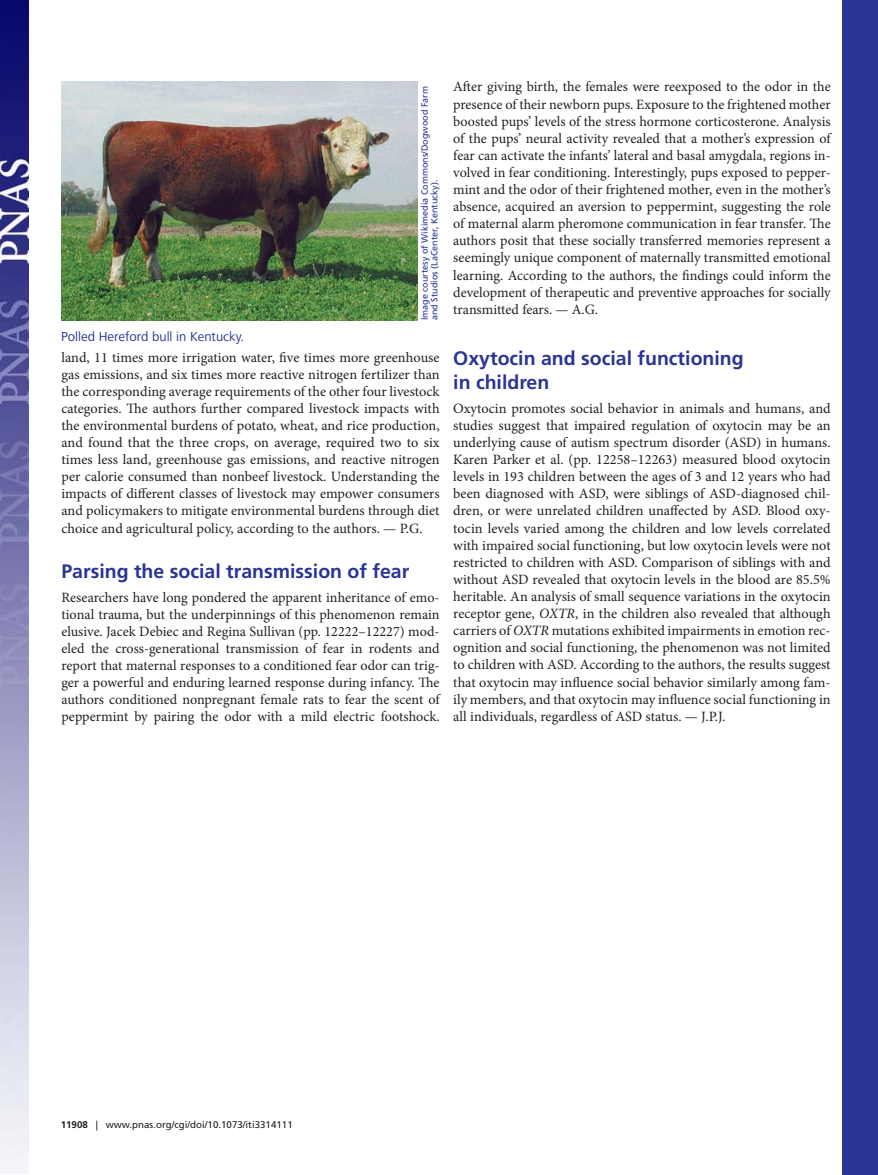
<style>
.page{position:relative;width:878px;height:1175px;background:#fff}
.page>*{position:absolute;margin:0;border:0;box-sizing:border-box;transform-origin:0 0}
.t1{font:700 19.5px/24px "Frutiger LT Std";color:#2a3594}
.t2{font:14.25px/17.1px "Minion Pro";color:#231f20;text-align:justify}
.t3{font:13.5px "Frutiger Next LTCE";color:#2a3594}
.t4{font:9.75px "Frutiger LT Std";color:#231f20}
.t5{font:9px/9.8px "Frutiger LT Std";color:#2a3594}
.s1{font-style:italic}
.s2{font-weight:700}
</style>
<div class="page">
<img style="left:0;top:0;width:28px;height:1173px">
<div style="left:841px;top:0;width:37px;height:1174px;background:#2a3594"></div>
<img style="left:61px;top:82px;width:357px;height:238px">
<p class="t3" style="left:61px;top:329px;width:184px">Polled Hereford bull in Kentucky.</p>
<p class="t5" style="left:420px;top:320px;width:236px;rotate:-90deg">Image courtesy of Wikimedia Commons/Dogwood Farm and Studios (LaCenter, Kentucky).</p>
<p class="t2" style="left:61px;top:348px;width:380px">land, 11 times more irrigation water, five times more greenhouse gas emissions, and six times more reactive nitrogen fertilizer than the corresponding average requirements of the other four livestock categories. The authors further compared livestock impacts with the environmental burdens of potato, wheat, and rice production, and found that the three crops, on average, required two to six times less land, greenhouse gas emissions, and reactive nitrogen per calorie consumed than nonbeef livestock. Understanding the impacts of different classes of livestock may empower consumers and policymakers to mitigate environmental burdens through diet choice and agricultural policy, according to the authors. — P.G.</p>
<h1 class="t1" style="left:61px;top:559px;width:349px">Parsing the social transmission of fear</h1>
<p class="t2" style="left:61px;top:588px;width:380px">Researchers have long pondered the apparent inheritance of emo&shy;tional trauma, but the underpinnings of this phenomenon remain elusive. Jacek Debiec and Regina Sullivan (pp. 12222–12227) mod&shy;eled the cross-generational transmission of fear in rodents and report that maternal responses to a conditioned fear odor can trig&shy;ger a powerful and enduring learned response during infancy. The authors conditioned nonpregnant female rats to fear the scent of peppermint by pairing the odor with a mild electric footshock.</p>
<p class="t2" style="left:453px;top:78px;width:379px">After giving birth, the females were reexposed to the odor in the presence of their newborn pups. Exposure to the frightened mother boosted pups’ levels of the stress hormone corticosterone. Analysis of the pups’ neural activity revealed that a mother’s expression of fear can activate the infants’ lateral and basal amygdala, regions in&shy;volved in fear conditioning. Interestingly, pups exposed to pepper&shy;mint and the odor of their frightened mother, even in the mother’s absence, acquired an aversion to peppermint, suggesting the role of maternal alarm pheromone communication in fear transfer. The authors posit that these socially transferred memories represent a seemingly unique component of maternally transmitted emotional learning. According to the authors, the findings could inform the development of therapeutic and preventive approaches for socially transmitted fears. — A.G.</p>
<h1 class="t1" style="left:453px;top:346px;width:292px">Oxytocin and social functioning in children</h1>
<p class="t2" style="left:453px;top:400px;width:379px">Oxytocin promotes social behavior in animals and humans, and studies suggest that impaired regulation of oxytocin may be an underlying cause of autism spectrum disorder (ASD) in humans.<br>Karen Parker et al. (pp. 12258–12263) measured blood oxytocin levels in 193 children between the ages of 3 and 12 years who had been diagnosed with ASD, were siblings of ASD-diagnosed chil&shy;dren, or were unrelated children unaffected by ASD. Blood oxy&shy;tocin levels varied among the children and low levels correlated with impaired social functioning, but low oxytocin levels were not restricted to children with ASD. Comparison of siblings with and without ASD revealed that oxytocin levels in the blood are 85.5% heritable. An analysis of small sequence variations in the oxytocin receptor gene, <span class="s1">OXTR</span>, in the children also revealed that although carriers of <span class="s1">OXTR</span> mutations exhibited impairments in emotion rec&shy;ognition and social functioning, the phenomenon was not limited to children with ASD. According to the authors, the results suggest that oxytocin may influence social behavior similarly among fam&shy;ily members, and that oxytocin may influence social functioning in all individuals, regardless of ASD status. — J.P.J.</p>
<p class="t4" style="left:61px;top:1119px;width:233px"><span class="s2">11908</span> | www.pnas.org/cgi/doi/10.1073/iti3314111</p>
</div>
